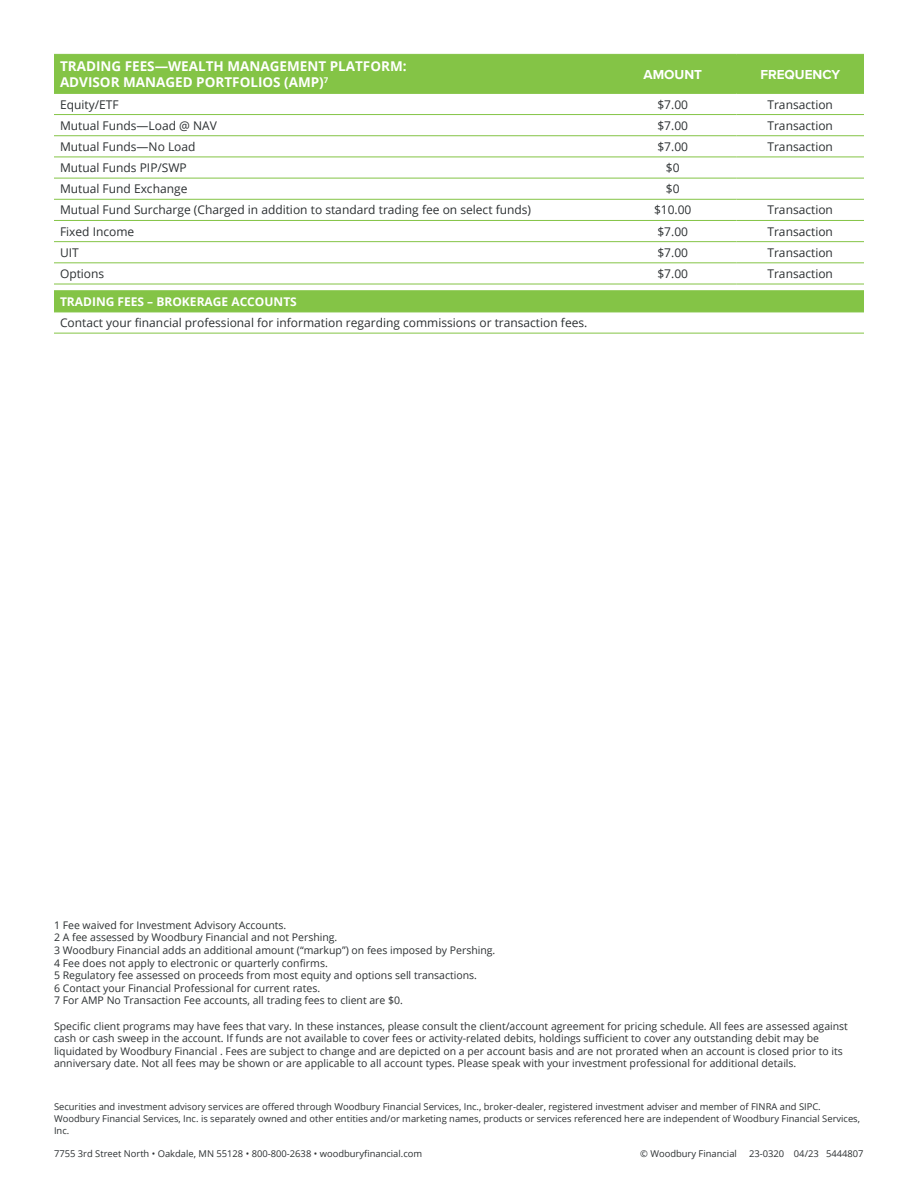
<style>
.page{position:relative;width:918px;height:1188px;background:#fff}
.page>*{position:absolute;margin:0;border:0;box-sizing:border-box;transform-origin:0 0}
._1-Address{font:700 13.5px "Open Sans";color:#fff}
._1-Address-2{font:700 13.5px "Proxima Nova";color:#fff}
._1-Address-3{font:12px "Open Sans";color:#2c3032}
._1-Address-4{font:700 12px "Open Sans";color:#fff}
._1-Footnotes{font:10.5px/12.6px "Open Sans";color:#2c3032}
._1-Financial-advisor{font:9.3px/12px "Open Sans";color:#2c3032}
</style>
<div class="page">
<div style="left:54px;top:55px;width:810px;height:38px;background:#84c446"></div>
<hr style="left:54px;top:54px;width:555px;height:1px;background:#84c446">
<hr style="left:609px;top:54px;width:127px;height:1px;background:#84c446">
<hr style="left:736px;top:54px;width:128px;height:1px;background:#84c446">
<hr style="left:54px;top:93px;width:555px;height:1px;background:#84c446">
<hr style="left:609px;top:93px;width:127px;height:1px;background:#84c446">
<hr style="left:736px;top:93px;width:128px;height:1px;background:#84c446">
<hr style="left:54px;top:114px;width:555px;height:1px;background:#84c446">
<hr style="left:609px;top:114px;width:127px;height:1px;background:#84c446">
<hr style="left:736px;top:114px;width:128px;height:1px;background:#84c446">
<hr style="left:54px;top:135px;width:555px;height:1px;background:#84c446">
<hr style="left:609px;top:135px;width:127px;height:1px;background:#84c446">
<hr style="left:736px;top:135px;width:128px;height:1px;background:#84c446">
<hr style="left:54px;top:157px;width:555px;height:1px;background:#84c446">
<hr style="left:609px;top:157px;width:127px;height:1px;background:#84c446">
<hr style="left:736px;top:157px;width:128px;height:1px;background:#84c446">
<hr style="left:54px;top:178px;width:555px;height:1px;background:#84c446">
<hr style="left:609px;top:178px;width:127px;height:1px;background:#84c446">
<hr style="left:736px;top:178px;width:128px;height:1px;background:#84c446">
<hr style="left:54px;top:199px;width:555px;height:1px;background:#84c446">
<hr style="left:609px;top:199px;width:127px;height:1px;background:#84c446">
<hr style="left:736px;top:199px;width:128px;height:1px;background:#84c446">
<hr style="left:54px;top:220px;width:555px;height:1px;background:#84c446">
<hr style="left:609px;top:220px;width:127px;height:1px;background:#84c446">
<hr style="left:736px;top:220px;width:128px;height:1px;background:#84c446">
<hr style="left:54px;top:241px;width:555px;height:1px;background:#84c446">
<hr style="left:609px;top:241px;width:127px;height:1px;background:#84c446">
<hr style="left:736px;top:241px;width:128px;height:1px;background:#84c446">
<hr style="left:54px;top:262px;width:555px;height:1px;background:#84c446">
<hr style="left:609px;top:262px;width:127px;height:1px;background:#84c446">
<hr style="left:736px;top:262px;width:128px;height:1px;background:#84c446">
<hr style="left:54px;top:284px;width:555px;height:1px;background:#84c446">
<hr style="left:609px;top:284px;width:127px;height:1px;background:#84c446">
<hr style="left:736px;top:284px;width:128px;height:1px;background:#84c446">
<div style="left:54px;top:291px;width:810px;height:21px;background:#84c446"></div>
<hr style="left:54px;top:290px;width:555px;height:1px;background:#84c446">
<hr style="left:609px;top:290px;width:255px;height:1px;background:#84c446">
<hr style="left:54px;top:312px;width:555px;height:1px;background:#84c446">
<hr style="left:609px;top:312px;width:255px;height:1px;background:#84c446">
<hr style="left:54px;top:333px;width:555px;height:1px;background:#84c446">
<hr style="left:609px;top:333px;width:255px;height:1px;background:#84c446">
<p class="_1-Address" style="left:60px;top:57px;width:348px">TRADING FEES—WEALTH MANAGEMENT PLATFORM:</p>
<p class="_1-Address" style="left:60px;top:73px;width:270px">ADVISOR MANAGED PORTFOLIOS (AMP)<sup>7</sup></p>
<p class="_1-Address-2" style="left:643px;top:65px;width:60px">AMOUNT</p>
<p class="_1-Address-2" style="left:760px;top:65px;width:81px">FREQUENCY</p>
<p class="_1-Address-3" style="left:60px;top:96px;width:60px">Equity/ETF</p>
<p class="_1-Address-3" style="left:657px;top:96px;width:32px">$7.00</p>
<p class="_1-Address-3" style="left:767px;top:96px;width:67px">Transaction</p>
<p class="_1-Address-3" style="left:60px;top:117px;width:158px">Mutual Funds—Load @ NAV</p>
<p class="_1-Address-3" style="left:657px;top:117px;width:32px">$7.00</p>
<p class="_1-Address-3" style="left:767px;top:117px;width:67px">Transaction</p>
<p class="_1-Address-3" style="left:60px;top:138px;width:137px">Mutual Funds—No Load</p>
<p class="_1-Address-3" style="left:657px;top:138px;width:32px">$7.00</p>
<p class="_1-Address-3" style="left:767px;top:138px;width:67px">Transaction</p>
<p class="_1-Address-3" style="left:60px;top:160px;width:128px">Mutual Funds PIP/SWP</p>
<p class="_1-Address-3" style="left:666px;top:160px;width:15px">$0</p>
<p class="_1-Address-3" style="left:60px;top:181px;width:129px">Mutual Fund Exchange</p>
<p class="_1-Address-3" style="left:666px;top:181px;width:15px">$0</p>
<p class="_1-Address-3" style="left:60px;top:202px;width:473px">Mutual Fund Surcharge (Charged in addition to standard trading fee on select funds)</p>
<p class="_1-Address-3" style="left:654px;top:202px;width:39px">$10.00</p>
<p class="_1-Address-3" style="left:767px;top:202px;width:67px">Transaction</p>
<p class="_1-Address-3" style="left:60px;top:223px;width:76px">Fixed Income</p>
<p class="_1-Address-3" style="left:657px;top:223px;width:32px">$7.00</p>
<p class="_1-Address-3" style="left:767px;top:223px;width:67px">Transaction</p>
<p class="_1-Address-3" style="left:60px;top:244px;width:20px">UIT</p>
<p class="_1-Address-3" style="left:657px;top:244px;width:32px">$7.00</p>
<p class="_1-Address-3" style="left:767px;top:244px;width:67px">Transaction</p>
<p class="_1-Address-3" style="left:60px;top:265px;width:46px">Options</p>
<p class="_1-Address-3" style="left:657px;top:265px;width:32px">$7.00</p>
<p class="_1-Address-3" style="left:767px;top:265px;width:67px">Transaction</p>
<p class="_1-Address-4" style="left:60px;top:293px;width:238px">TRADING FEES – BROKERAGE ACCOUNTS</p>
<p class="_1-Address-3" style="left:60px;top:315px;width:529px">Contact your financial professional for information regarding commissions or transaction fees.</p>
<p class="_1-Footnotes" style="left:54px;top:918px;width:234px">1 Fee waived for Investment Advisory Accounts.</p>
<p class="_1-Footnotes" style="left:54px;top:931px;width:285px">2 A fee assessed by Woodbury Financial and not Pershing.</p>
<p class="_1-Footnotes" style="left:54px;top:944px;width:443px">3 Woodbury Financial adds an additional amount (“markup”) on fees imposed by Pershing.</p>
<p class="_1-Footnotes" style="left:54px;top:956px;width:275px">4 Fee does not apply to electronic or quarterly confirms.</p>
<p class="_1-Footnotes" style="left:54px;top:969px;width:425px">5 Regulatory fee assessed on proceeds from most equity and options sell transactions.</p>
<p class="_1-Footnotes" style="left:54px;top:981px;width:268px">6 Contact your Financial Professional for current rates.</p>
<p class="_1-Footnotes" style="left:54px;top:994px;width:351px">7 For AMP No Transaction Fee accounts, all trading fees to client are $0.</p>
<p class="_1-Footnotes" style="left:54px;top:1019px;width:796px">Specific client programs may have fees that vary. In these instances, please consult the client/account agreement for pricing schedule. All fees are assessed against cash or cash sweep in the account. If funds are not available to cover fees or activity-related debits, holdings sufficient to cover any outstanding debit may be liquidated by Woodbury Financial . Fees are subject to change and are depicted on a per account basis and are not prorated when an account is closed prior to its anniversary date. Not all fees may be shown or are applicable to all account types. Please speak with your investment professional for additional details.</p>
<p class="_1-Financial-advisor" style="left:54px;top:1100px;width:808px">Securities and investment advisory services are offered through Woodbury Financial Services, Inc., broker-dealer, registered investment adviser and member of FINRA and SIPC.<br>Woodbury Financial Services, Inc. is separately owned and other entities and/or marketing names, products or services referenced here are independent of Woodbury Financial Services,<br>Inc.</p>
<p class="_1-Financial-advisor" style="left:54px;top:1148px;width:370px">7755 3rd Street North • Oakdale, MN 55128 • 800-800-2638 • woodburyfinancial.com</p>
<p class="_1-Financial-advisor" style="left:640px;top:1148px;width:98px">© Woodbury Financial</p>
<p class="_1-Financial-advisor" style="left:749px;top:1148px;width:116px">23-0320 04/23 5444807</p>
</div>
